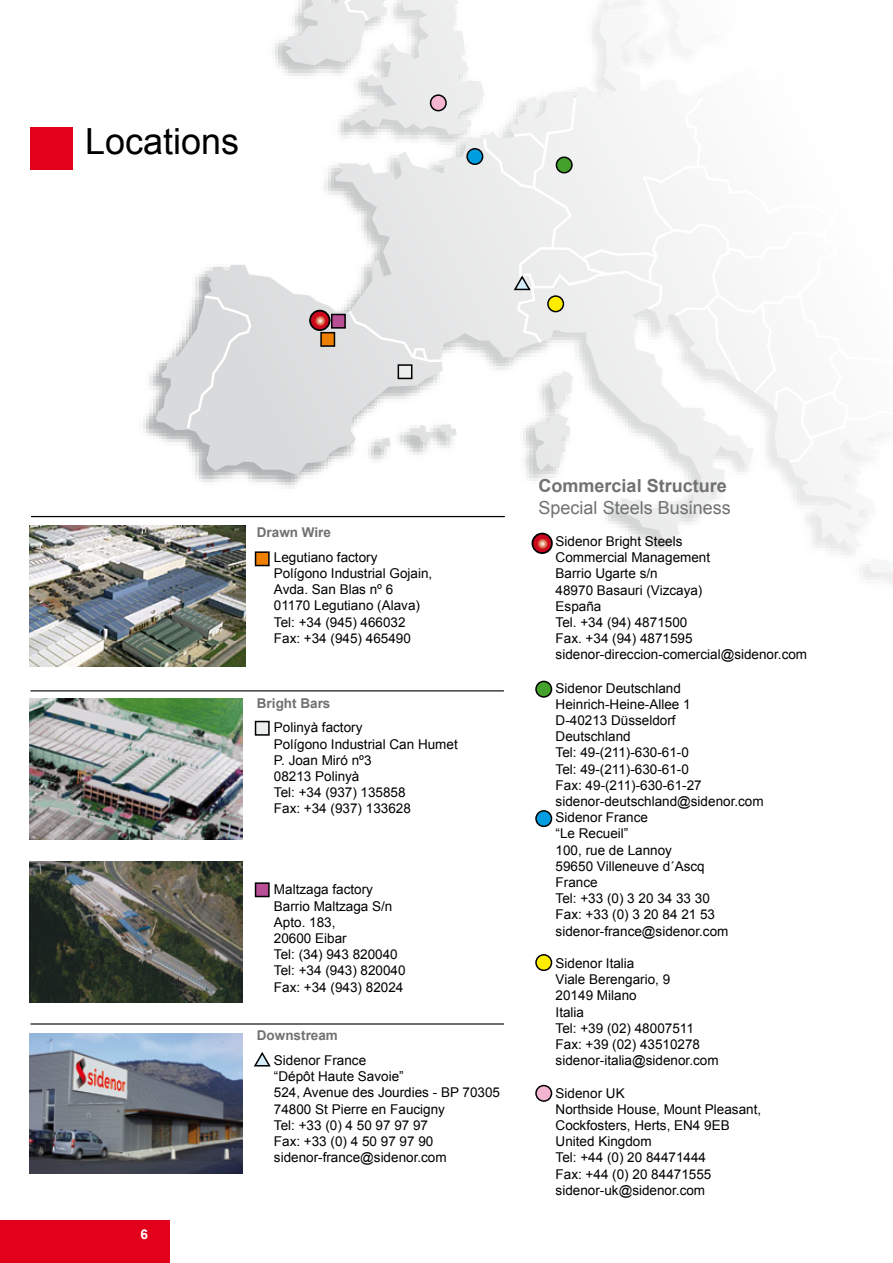
<style>
.page{position:relative;width:893px;height:1263px;background:#fff}
.page>*{position:absolute;margin:0;border:0;box-sizing:border-box;transform-origin:0 0}
.t1{font:36px "Arial";color:#000}
.t2{font:18px "Arial";color:#707172}
.t3{font:700 18px "Arial";color:#707172}
.t4{font:13.5px/16.2px "Arial";color:#000}
.t5{font:700 13.5px "Arial";color:#707172}
.t6{font:700 13.5px "Arial";color:#fff}
</style>
<div class="page">
<svg style="left:156px;top:40px;width:720px;height:507px"></svg>
<svg style="left:615px;top:498px;width:71px;height:42px"></svg>
<svg style="left:869px;top:559px;width:24px;height:14px"></svg>
<svg style="left:187px;top:296px;width:64px;height:132px"></svg>
<img style="left:30px;top:526px;width:216px;height:140px">
<div style="left:256px;top:552px;width:13px;height:13px;background:#ee7f00"></div>
<div style="left:255px;top:551px;width:15px;height:15px;border:2px solid #000"></div>
<div style="left:256px;top:721px;width:13px;height:14px;background:#eceded"></div>
<div style="left:255px;top:721px;width:15px;height:15px;border:2px solid #000"></div>
<div style="left:256px;top:883px;width:13px;height:13px;background:#b84e94"></div>
<div style="left:255px;top:882px;width:15px;height:15px;border:2px solid #000"></div>
<svg style="left:253px;top:1052px;width:18px;height:15px"></svg>
<svg style="left:285px;top:0;width:597px;height:471px"></svg>
<div style="left:30px;top:128px;width:42px;height:42px;background:#e2001a"></div>
<div style="left:536px;top:811px;width:15px;height:15px;background:#009ee0;border-radius:50%"></div>
<div style="left:535px;top:810px;width:17px;height:17px;border:2px solid #000;border-radius:50%"></div>
<div style="left:536px;top:681px;width:15px;height:16px;background:#44a12b;border-radius:50%"></div>
<div style="left:535px;top:681px;width:17px;height:17px;border:2px solid #000;border-radius:50%"></div>
<svg style="left:532px;top:534px;width:20px;height:19px"></svg>
<div style="left:531px;top:533px;width:22px;height:21px;border:2px solid #000;border-radius:50%"></div>
<div style="left:536px;top:955px;width:15px;height:15px;background:#ffed00;border-radius:50%"></div>
<div style="left:535px;top:954px;width:17px;height:17px;border:2px solid #000;border-radius:50%"></div>
<div style="left:536px;top:1085px;width:15px;height:16px;background:#f4b5d0;border-radius:50%"></div>
<div style="left:535px;top:1085px;width:17px;height:17px;border:2px solid #000;border-radius:50%"></div>
<img style="left:30px;top:862px;width:212px;height:140px">
<img style="left:30px;top:1033px;width:212px;height:141px">
<img style="left:30px;top:699px;width:212px;height:140px">
<hr style="left:31px;top:516px;width:474px;height:1px;background:#000">
<hr style="left:30px;top:690px;width:474px;height:1px;background:#000">
<hr style="left:30px;top:1023px;width:474px;height:1px;background:#000">
<div style="left:0;top:1220px;width:170px;height:43px;background:#e2001a"></div>
<h1 class="t1" style="left:85px;top:118px;width:156px">Locations</h1>
<p class="t6" style="left:141px;top:1225px;width:9px">6</p>
<p class="t5" style="left:257px;top:523px;width:76px">Drawn Wire</p>
<p class="t4" style="left:274px;top:549px;width:160px">Legutiano factory<br>Polígono Industrial Gojain,<br>Avda. San Blas nº 6<br>01170 Legutiano (Alava)<br>Tel: +34 (945) 466032<br>Fax: +34 (945) 465490</p>
<p class="t5" style="left:257px;top:694px;width:75px">Bright Bars</p>
<p class="t4" style="left:274px;top:720px;width:185px">Polinyà factory<br>Polígono Industrial Can Humet<br>P. Joan Miró nº3<br>08213 Polinyà<br>Tel: +34 (937) 135858<br>Fax: +34 (937) 133628</p>
<p class="t4" style="left:274px;top:882px;width:133px">Maltzaga factory<br>Barrio Maltzaga S/n<br>Apto. 183,<br>20600 Eibar<br>Tel: (34) 943 820040<br>Tel: +34 (943) 820040<br>Fax: +34 (943) 82024</p>
<p class="t5" style="left:257px;top:1026px;width:83px">Downstream</p>
<p class="t4" style="left:274px;top:1052px;width:228px">Sidenor France<br>“Dépôt Haute Savoie”<br>524, Avenue des Jourdies - BP 70305<br>74800 St Pierre en Faucigny<br>Tel: +33 (0) 4 50 97 97 97<br>Fax: +33 (0) 4 50 97 97 90 sidenor-france@sidenor.com</p>
<h2 class="t3" style="left:539px;top:474px;width:190px">Commercial Structure</h2>
<h2 class="t2" style="left:539px;top:495px;width:194px">Special Steels Business</h2>
<p class="t4" style="left:556px;top:533px;width:253px">Sidenor Bright Steels<br>Commercial Management<br>Barrio Ugarte s/n<br>48970 Basauri (Vizcaya)<br>España<br>Tel. +34 (94) 4871500<br>Fax. +34 (94) 4871595 sidenor-direccion-comercial@sidenor.com</p>
<p class="t4" style="left:556px;top:680px;width:210px">Sidenor Deutschland<br>Heinrich-Heine-Allee 1<br>D-40213 Düsseldorf<br>Deutschland<br>Tel: 49-(211)-630-61-0<br>Tel: 49-(211)-630-61-0<br>Fax: 49-(211)-630-61-27 sidenor-deutschland@sidenor.com<br>Sidenor France<br>“Le Recueil”<br>100, rue de Lannoy<br>59650 Villeneuve d´Ascq<br>France<br>Tel: +33 (0) 3 20 34 33 30<br>Fax: +33 (0) 3 20 84 21 53 sidenor-france@sidenor.com</p>
<p class="t4" style="left:556px;top:955px;width:165px">Sidenor Italia<br>Viale Berengario, 9<br>20149 Milano<br>Italia<br>Tel: +39 (02) 48007511<br>Fax: +39 (02) 43510278 sidenor-italia@sidenor.com</p>
<p class="t4" style="left:556px;top:1085px;width:207px">Sidenor UK<br>Northside House, Mount Pleasant,<br>Cockfosters, Herts, EN4 9EB<br>United Kingdom<br>Tel: +44 (0) 20 84471444<br>Fax: +44 (0) 20 84471555 sidenor-uk@sidenor.com</p>
</div>
